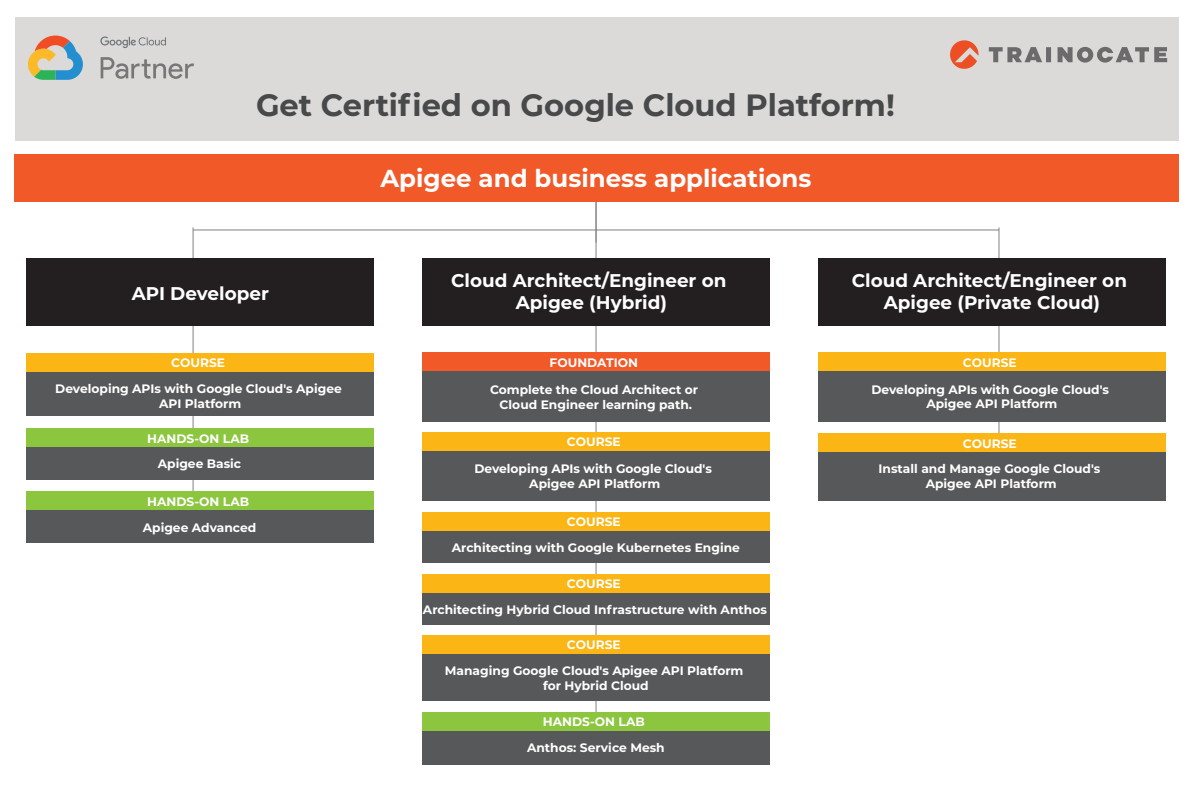
<style>
.page{position:relative;width:1191px;height:797px;background:#fff}
.page>*{position:absolute;margin:0;border:0;box-sizing:border-box;transform-origin:0 0}
.t1{font:700 30.6px "Montserrat";color:#48494a}
.t2{font:700 24.5px "Montserrat";color:#fff}
.t3{font:700 18.4px/22px "Montserrat";color:#fff;text-align:center}
.t4{font:700 12.2px/14.7px "Montserrat";color:#fff;text-align:center}
</style>
<div class="page">
<div style="left:15px;top:17px;width:1163px;height:124px;background:#dbdad9"></div>
<svg style="left:100px;top:36px;width:66px;height:12px"></svg>
<svg style="left:28px;top:36px;width:55px;height:44px"></svg>
<svg style="left:101px;top:57px;width:93px;height:22px"></svg>
<svg style="left:950px;top:40px;width:28px;height:29px"></svg>
<svg style="left:988px;top:47px;width:179px;height:16px"></svg>
<div style="left:429px;top:347px;width:329px;height:25px;background:linear-gradient(to right,#fff,#fff)"></div>
<svg style="left:823px;top:342px;width:331px;height:11px"></svg>
<svg style="left:427px;top:421px;width:336px;height:6px"></svg>
<div style="left:822px;top:410px;width:336px;height:18px;background:linear-gradient(to right,#fff,#fff)"></div>
<svg style="left:28px;top:479px;width:346px;height:12px"></svg>
<hr style="left:998px;top:227px;width:1px;height:231px;background:#808285">
<hr style="left:595px;top:200px;width:1px;height:538px;background:#808285">
<hr style="left:193px;top:227px;width:1px;height:294px;background:#808285">
<div style="left:14px;top:155px;width:1164px;height:47px;background:#f15929"></div>
<div style="left:27px;top:258px;width:347px;height:68px;background:#231f20"></div>
<div style="left:818px;top:258px;width:347px;height:68px;background:#231f20"></div>
<div style="left:422px;top:258px;width:347px;height:68px;background:#231f20"></div>
<div style="left:27px;top:353px;width:347px;height:63px;background:#57585a"></div>
<div style="left:27px;top:353px;width:347px;height:18px;background:#fbb515"></div>
<div style="left:27px;top:429px;width:347px;height:50px;background:#57585a"></div>
<div style="left:27px;top:429px;width:347px;height:18px;background:#8bc63e"></div>
<div style="left:27px;top:491px;width:347px;height:51px;background:#57585a"></div>
<div style="left:27px;top:491px;width:347px;height:19px;background:#8bc63e"></div>
<div style="left:818px;top:353px;width:347px;height:68px;background:#57585a"></div>
<div style="left:818px;top:353px;width:347px;height:18px;background:#fbb515"></div>
<div style="left:818px;top:433px;width:347px;height:67px;background:#57585a"></div>
<div style="left:818px;top:433px;width:347px;height:18px;background:#fbb515"></div>
<div style="left:422px;top:353px;width:347px;height:68px;background:#57585a"></div>
<div style="left:422px;top:353px;width:347px;height:18px;background:#f15929"></div>
<div style="left:422px;top:432px;width:347px;height:69px;background:#57585a"></div>
<div style="left:422px;top:432px;width:347px;height:18px;background:#fbb515"></div>
<div style="left:422px;top:512px;width:347px;height:50px;background:#57585a"></div>
<div style="left:422px;top:512px;width:347px;height:18px;background:#fbb515"></div>
<div style="left:422px;top:574px;width:347px;height:51px;background:#57585a"></div>
<div style="left:422px;top:574px;width:347px;height:18px;background:#fbb515"></div>
<div style="left:422px;top:635px;width:347px;height:65px;background:#57585a"></div>
<div style="left:422px;top:635px;width:347px;height:18px;background:#fbb515"></div>
<div style="left:422px;top:712px;width:347px;height:52px;background:#57585a"></div>
<div style="left:422px;top:712px;width:347px;height:18px;background:#8bc63e"></div>
<hr style="left:193px;top:229px;width:806px;height:1px;background:#808285">
<h1 class="t1" style="left:256px;top:82px;width:640px">Get Certified on Google Cloud Platform!</h1>
<h2 class="t2" style="left:380px;top:160px;width:432px">Apigee and business applications</h2>
<h3 class="t3" style="left:132px;top:281px;width:139px">API Developer</h3>
<h3 class="t3" style="left:451px;top:268px;width:277px">Cloud Architect/Engineer on<br>Apigee (Hybrid)</h3>
<h3 class="t3" style="left:851px;top:268px;width:277px">Cloud Architect/Engineer on<br>Apigee (Private Cloud)</h3>
<p class="t4" style="left:171px;top:355px;width:55px">COURSE</p>
<p class="t4" style="left:549px;top:354px;width:90px">FOUNDATION</p>
<p class="t4" style="left:963px;top:354px;width:55px">COURSE</p>
<p class="t4" style="left:55px;top:380px;width:288px">Developing APIs with Google Cloud's Apigee<br>API Platform</p>
<p class="t4" style="left:490px;top:381px;width:210px">Complete the Cloud Architect or<br>Cloud Engineer learning path.</p>
<p class="t4" style="left:871px;top:381px;width:239px">Developing APIs with Google Cloud's<br>Apigee API Platform</p>
<p class="t4" style="left:147px;top:430px;width:103px">HANDS-ON LAB</p>
<p class="t4" style="left:567px;top:434px;width:55px">COURSE</p>
<p class="t4" style="left:963px;top:435px;width:55px">COURSE</p>
<p class="t4" style="left:158px;top:456px;width:85px">Apigee Basic</p>
<p class="t4" style="left:474px;top:461px;width:239px">Developing APIs with Google Cloud's<br>Apigee API Platform</p>
<p class="t4" style="left:878px;top:461px;width:223px">Install and Manage Google Cloud's<br>Apigee API Platform</p>
<p class="t4" style="left:147px;top:493px;width:103px">HANDS-ON LAB</p>
<p class="t4" style="left:143px;top:519px;width:115px">Apigee Advanced</p>
<p class="t4" style="left:567px;top:513px;width:55px">COURSE</p>
<p class="t4" style="left:452px;top:539px;width:290px">Architecting with Google Kubernetes Engine</p>
<p class="t4" style="left:567px;top:576px;width:55px">COURSE</p>
<p class="t4" style="left:423px;top:601px;width:345px">Architecting Hybrid Cloud Infrastructure with Anthos</p>
<p class="t4" style="left:567px;top:637px;width:55px">COURSE</p>
<p class="t4" style="left:445px;top:662px;width:300px">Managing Google Cloud's Apigee API Platform for Hybrid Cloud</p>
<p class="t4" style="left:543px;top:713px;width:103px">HANDS-ON LAB</p>
<p class="t4" style="left:527px;top:739px;width:139px">Anthos: Service Mesh</p>
</div>
